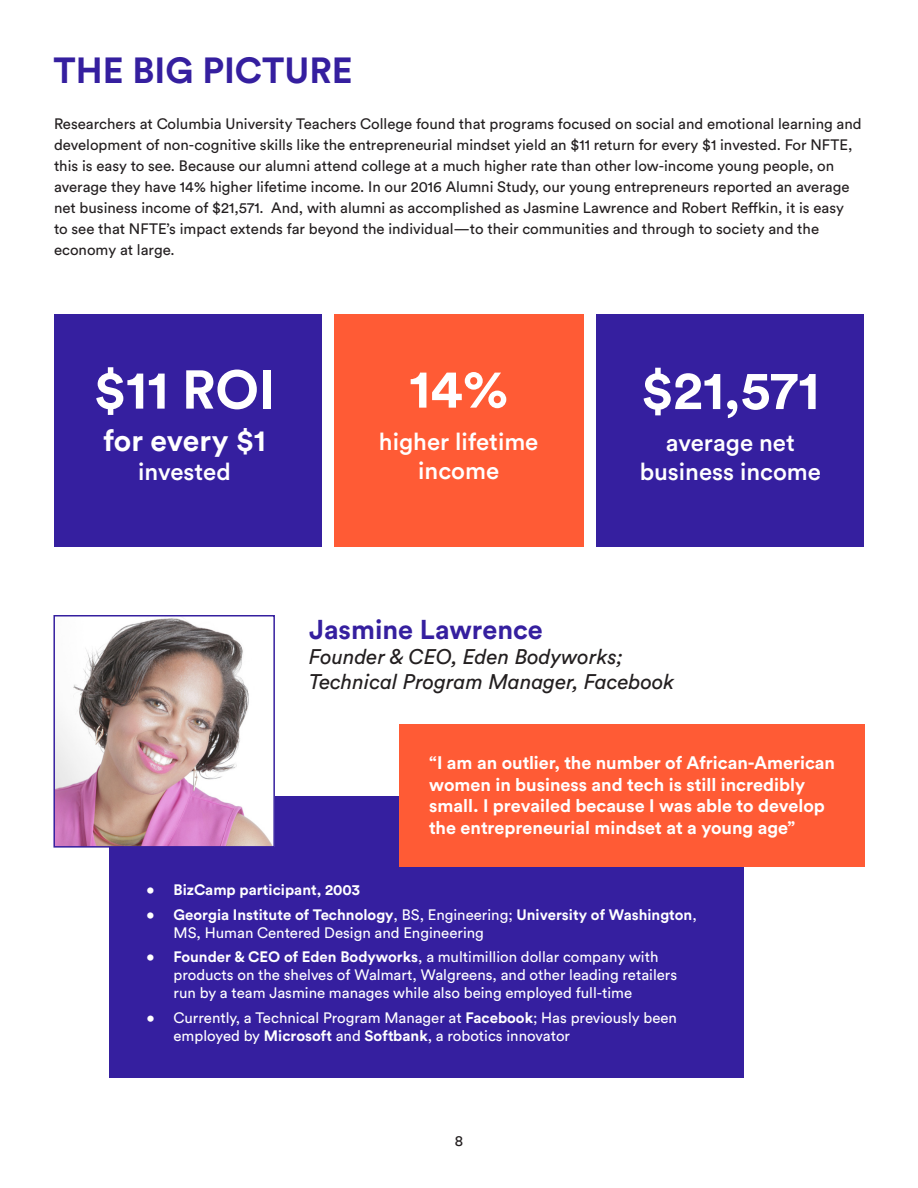
<style>
.page{position:relative;width:918px;height:1188px;background:#fff}
.page>*{position:absolute;margin:0;border:0;box-sizing:border-box;transform-origin:0 0}
.t1{font:700 54px "Circular Std";color:#fff}
.t2{font:700 36px "Circular Std";color:#351f9f}
.t3{font:700 30px "Circular Std";letter-spacing:-.005em;color:#fff}
.t4{font:700 27px "Circular Std";color:#351f9f}
.t5{font:500 24px/28.8px "Circular Std";color:#fff;text-align:center}
.t6{font:italic 21px "Circular Std";color:#231f20}
.t7{font:700 18px/21.6px "Circular Std";color:#fff}
.Text{font:15px/21px "Circular Std";color:#231f20}
.t8{font:15px/18px "Circular Std";color:#fff}
.t9{font:700 15px "Circular Std";color:#fff}
.s1{font-weight:700}
</style>
<div class="page">
<div style="left:110px;top:796px;width:634px;height:281px;background:#351f9f"></div>
<div style="left:399px;top:724px;width:465px;height:142px;background:#ff5b35"></div>
<img style="left:56px;top:618px;width:216px;height:227px">
<div style="left:53px;top:615px;width:222px;height:233px;border:2px solid #351f9f"></div>
<div style="left:54px;top:315px;width:267px;height:232px;background:#351f9f"></div>
<div style="left:597px;top:315px;width:267px;height:232px;background:#351f9f"></div>
<div style="left:334px;top:315px;width:249px;height:232px;background:#ff5b35"></div>
<p class="t2" style="left:53px;top:47px;width:301px">THE BIG PICTURE</p>
<p class="Text" style="left:54px;top:113px;width:809px">Researchers at Columbia University Teachers College found that programs focused on social and emotional learning and development of non-cognitive skills like the entrepreneurial mindset yield an $11 return for every $1 invested. For NFTE, this is easy to see. Because our alumni attend college at a much higher rate than other low-income young people, on average they have 14% higher lifetime income. In our 2016 Alumni Study, our young entrepreneurs reported an average net business income of $21,571. And, with alumni as accomplished as Jasmine Lawrence and Robert Reffkin, it is easy<br>to see that NFTE’s impact extends far beyond the individual—to their communities and through to society and the economy at large.</p>
<p class="t1" style="left:94px;top:355px;width:183px">$11 ROI</p>
<p class="t3" style="left:104px;top:421px;width:164px">for every $1</p>
<p class="t5" style="left:138px;top:457px;width:94px">invested</p>
<p class="t1" style="left:409px;top:354px;width:101px">14%</p>
<p class="t5" style="left:379px;top:427px;width:161px">higher lifetime income</p>
<p class="t1" style="left:641px;top:355px;width:180px">$21,571</p>
<p class="t5" style="left:666px;top:428px;width:130px">average net</p>
<p class="t5" style="left:640px;top:457px;width:183px">business income</p>
<p class="t4" style="left:309px;top:612px;width:235px">Jasmine Lawrence</p>
<p class="t6" style="left:309px;top:644px;width:316px">Founder &amp; CEO, Eden Bodyworks;</p>
<p class="t6" style="left:309px;top:669px;width:367px">Technical Program Manager, Facebook</p>
<p class="t7" style="left:429px;top:751px;width:407px">“I am an outlier, the number of African-American women in business and tech is still incredibly small. I prevailed because I was able to develop the entrepreneurial mindset at a young age”</p>
<p class="t9" style="left:147px;top:880px;width:215px">• BizCamp participant, 2003</p>
<p class="t8" style="left:174px;top:905px;width:525px;text-indent:-27px"><span class="s1">• Georgia Institute of Technology</span>, BS, Engineering; <span class="s1">University of Washington</span>,<br>MS, Human Centered Design and Engineering</p>
<p class="t8" style="left:174px;top:948px;width:505px;text-indent:-27px"><span class="s1">• Founder &amp; CEO of Eden Bodyworks</span>, a multimillion dollar company with products on the shelves of Walmart, Walgreens, and other leading retailers run by a team Jasmine manages while also being employed full-time</p>
<p class="t8" style="left:174px;top:1009px;width:505px;text-indent:-27px">• Currently, a Technical Program Manager at <span class="s1">Facebook</span>; Has previously been employed by <span class="s1">Microsoft</span> and <span class="s1">Softbank</span>, a robotics innovator</p>
<p class="Text" style="left:455px;top:1130px;width:10px">8</p>
</div>
